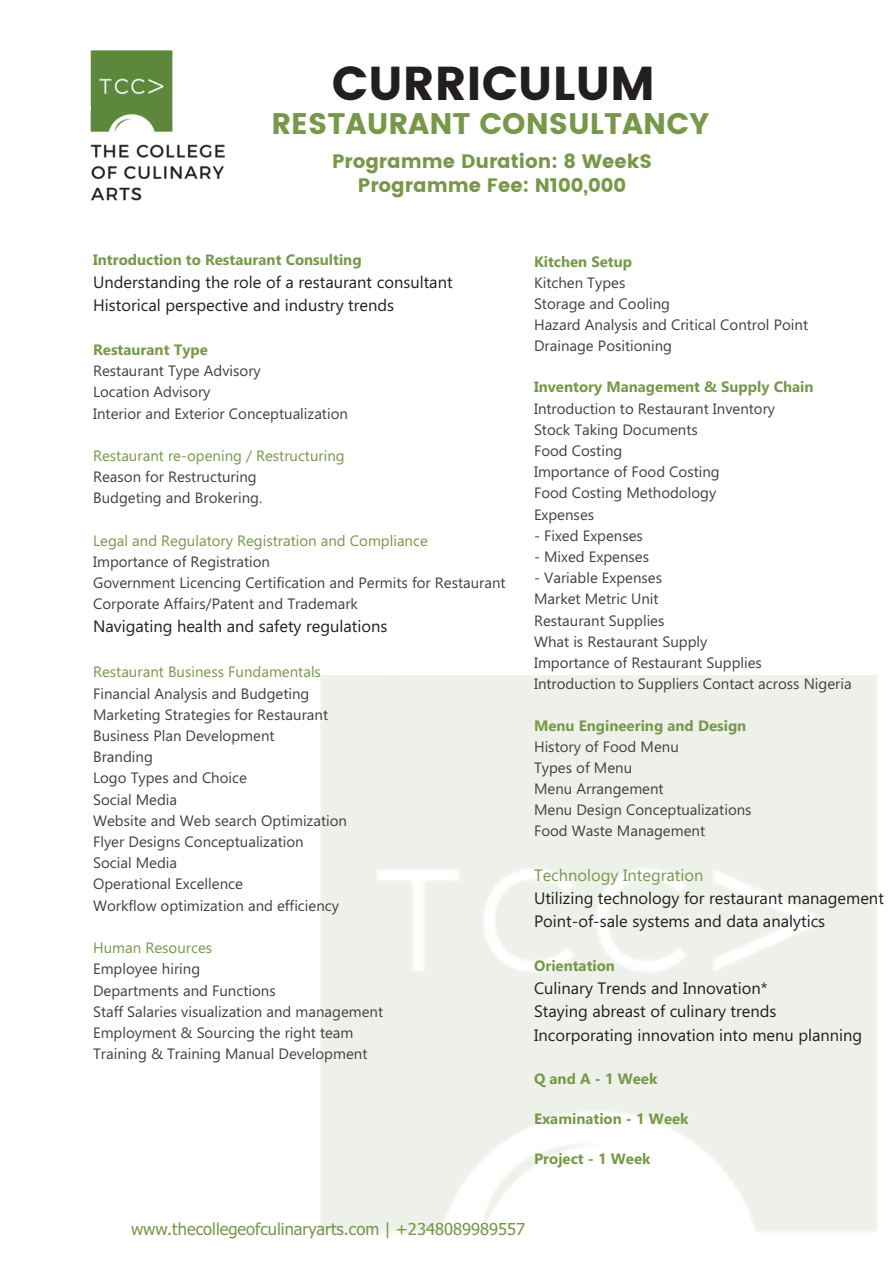
<style>
.page{position:relative;width:893px;height:1263px;background:#fff}
.page>*{position:absolute;margin:0;border:0;box-sizing:border-box;transform-origin:0 0}
.t1{font:700 47.55px "Poppins";color:#231f20}
.t2{font:700 29.7px "Poppins";color:#779848}
.t3{font:700 19.5px/23.9px "Poppins";color:#779848;text-align:center}
.t4{font:16.5px/23.4px "Ebrima";color:#231f20}
.t5{font:16.5px "Tahoma";color:#779848}
.t6{font:16.5px "Ebrima";color:#779848}
.t7{font:15px/21.1px "Ebrima";color:#414142}
.t8{font:700 15px "Ebrima";color:#779848}
.t9{font:15px "Ebrima";color:#779848}
</style>
<div class="page">
<img style="left:90px;top:50px;width:135px;height:151px">
<h1 class="t1" style="left:332px;top:50px;width:325px">CURRICULUM</h1>
<h2 class="t2" style="left:271px;top:102px;width:440px">RESTAURANT CONSULTANCY</h2>
<h3 class="t3" style="left:332px;top:150px;width:322px">Programme Duration: 8 WeekS<br>Programme Fee: N100,000</h3>
<p class="t8" style="left:93px;top:254px;width:270px">Introduction to Restaurant Consulting</p>
<p class="t4" style="left:93px;top:272px;width:361px">Understanding the role of a restaurant consultant<br>Historical perspective and industry trends</p>
<p class="t8" style="left:93px;top:344px;width:116px">Restaurant Type</p>
<p class="t7" style="left:93px;top:362px;width:256px">Restaurant Type Advisory<br>Location Advisory<br>Interior and Exterior Conceptualization</p>
<p class="t9" style="left:93px;top:450px;width:253px">Restaurant re-opening / Restructuring</p>
<p class="t7" style="left:93px;top:468px;width:171px">Reason for Restructuring<br>Budgeting and Brokering.</p>
<p class="t9" style="left:93px;top:535px;width:336px">Legal and Regulatory Registration and Compliance</p>
<p class="t7" style="left:93px;top:553px;width:414px">Importance of Registration<br>Government Licencing Certification and Permits for Restaurant<br>Corporate Affairs/Patent and Trademark</p>
<p class="t4" style="left:93px;top:616px;width:296px">Navigating health and safety regulations</p>
<p class="t9" style="left:93px;top:666px;width:229px">Restaurant Business Fundamentals</p>
<p class="t7" style="left:93px;top:684px;width:255px">Financial Analysis and Budgeting<br>Marketing Strategies for Restaurant<br>Business Plan Development<br>Branding<br>Logo Types and Choice<br>Social Media<br>Website and Web search Optimization<br>Flyer Designs Conceptualization<br>Social Media<br>Operational Excellence<br>Workflow optimization and efficiency</p>
<p class="t9" style="left:93px;top:942px;width:121px">Human Resources</p>
<p class="t7" style="left:93px;top:960px;width:292px">Employee hiring<br>Departments and Functions<br>Staff Salaries visualization and management Employment &amp; Sourcing the right team Training &amp; Training Manual Development</p>
<p class="t8" style="left:534px;top:255px;width:100px">Kitchen Setup</p>
<p class="t7" style="left:534px;top:273px;width:276px">Kitchen Types<br>Storage and Cooling<br>Hazard Analysis and Critical Control Point<br>Drainage Positioning</p>
<p class="t8" style="left:534px;top:381px;width:281px">Inventory Management &amp; Supply Chain</p>
<p class="t7" style="left:534px;top:399px;width:243px">Introduction to Restaurant Inventory<br>Stock Taking Documents<br>Food Costing<br>Importance of Food Costing<br>Food Costing Methodology<br>Expenses</p>
<p class="t7" style="left:534px;top:526px;width:110px">- Fixed Expenses</p>
<p class="t7" style="left:534px;top:548px;width:117px">- Mixed Expenses</p>
<p class="t7" style="left:534px;top:569px;width:319px">- Variable Expenses<br>Market Metric Unit<br>Restaurant Supplies<br>What is Restaurant Supply<br>Importance of Restaurant Supplies<br>Introduction to Suppliers Contact across Nigeria</p>
<p class="t8" style="left:534px;top:719px;width:214px">Menu Engineering and Design</p>
<p class="t7" style="left:534px;top:737px;width:219px">History of Food Menu<br>Types of Menu<br>Menu Arrangement<br>Menu Design Conceptualizations<br>Food Waste Management</p>
<p class="t6" style="left:534px;top:869px;width:171px">Technology Integration</p>
<p class="t4" style="left:534px;top:888px;width:351px">Utilizing technology for restaurant management<br>Point-of-sale systems and data analytics</p>
<p class="t8" style="left:534px;top:960px;width:83px">Orientation</p>
<p class="t4" style="left:534px;top:978px;width:330px">Culinary Trends and Innovation*<br>Staying abreast of culinary trends<br>Incorporating innovation into menu planning</p>
<p class="t8" style="left:534px;top:1073px;width:125px">Q and A - 1 Week</p>
<p class="t8" style="left:534px;top:1113px;width:156px">Examination - 1 Week</p>
<p class="t8" style="left:534px;top:1153px;width:118px">Project - 1 Week</p>
<p class="t5" style="left:131px;top:1222px;width:395px">www.thecollegeofculinaryarts.com | +2348089989557</p>
</div>
